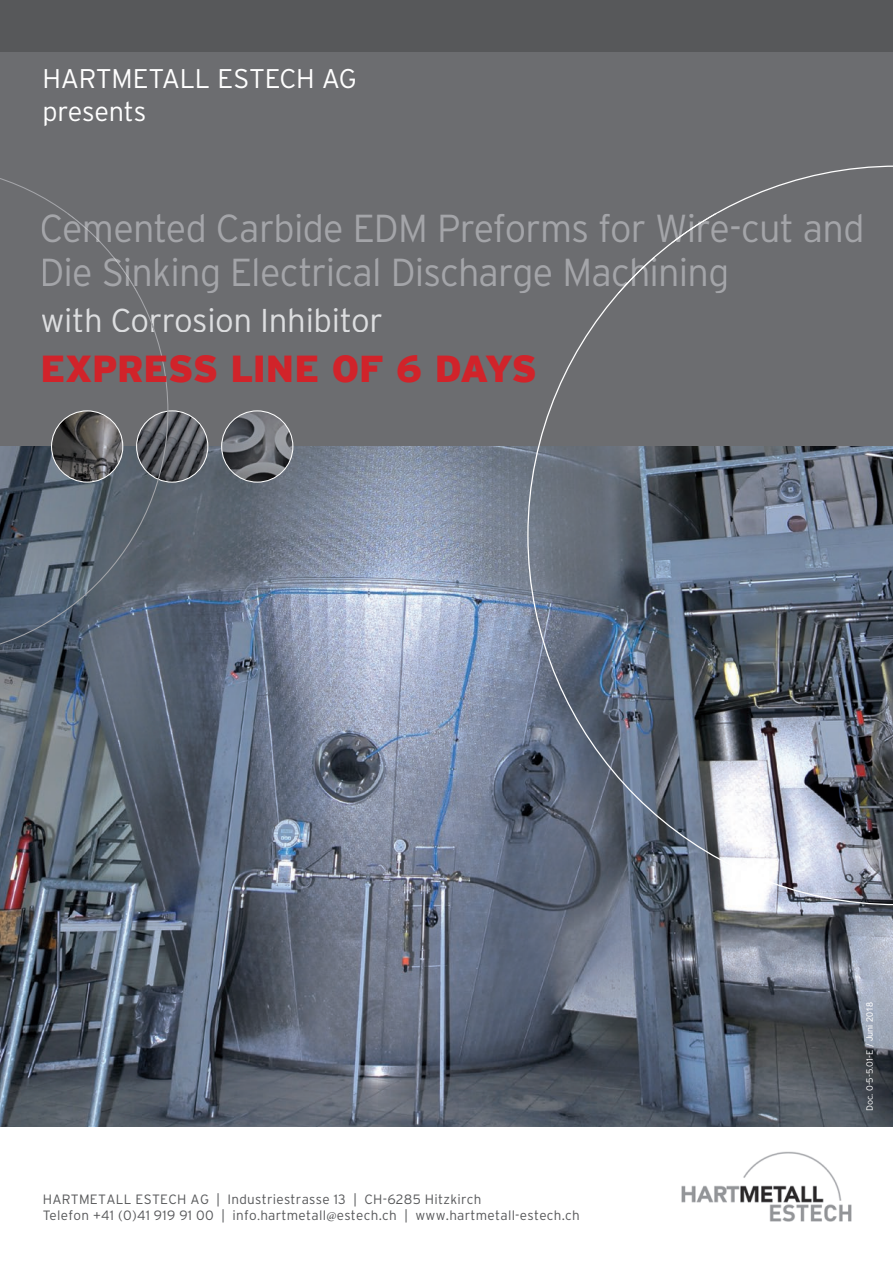
<style>
.page{position:relative;width:893px;height:1263px;background:#fff}
.page>*{position:absolute;margin:0;border:0;box-sizing:border-box;transform-origin:0 0}
.t1{font:300 39px/43.5px "Interstate";letter-spacing:-.02em;color:#a4a5a9}
.t2{font:900 37.5px "Interstate";letter-spacing:-.015em;color:#d1232a}
.t3{font:300 33px "Interstate";letter-spacing:-.01em;color:#dddee0}
.t4{font:300 27px/32.4px "Interstate";letter-spacing:-.01em;color:#fff}
.t5{font:300 13.5px/16.2px "Interstate";letter-spacing:.02em;color:#57585a}
.t6{font:300 9px "Interstate";color:#fff}
.s1{font-family:"Minion Pro";font-weight:400}
.s2{font-family:"Arial";font-weight:400}
</style>
<div class="page">
<img style="left:681px;top:1151px;width:171px;height:71px">
<div style="left:0;top:43px;width:893px;height:406px;background:#6c6d70"></div>
<div style="left:0;top:0;width:893px;height:51px;background:#57585a"></div>
<img style="left:0;top:446px;width:893px;height:681px">
<svg style="left:527px;top:166px;width:366px;height:739px"></svg>
<svg style="left:168px;top:410px;width:40px;height:73px"></svg>
<svg style="left:221px;top:410px;width:72px;height:73px"></svg>
<svg style="left:0;top:178px;width:168px;height:479px"></svg>
<svg style="left:42px;top:214px;width:823px;height:29px"></svg>
<svg style="left:43px;top:257px;width:683px;height:36px"></svg>
<h3 class="t4" style="left:43px;top:62px;width:316px">HARTMETALL ESTECH AG presents</h3>
<h1 class="t1" style="left:39px;top:206px;width:827px">Cemented Carbide EDM Preforms for Wire-cut and<br>Die Sinking Electrical Discharge Machining</h1>
<h3 class="t3" style="left:40px;top:302px;width:344px">with Corrosion Inhibitor</h3>
<h2 class="t2" style="left:40px;top:348px;width:498px">EXPRESS LINE OF 6 DAYS</h2>
<p class="t5" style="left:43px;top:1191px;width:539px">HARTMETALL ESTECH AG | Industriestrasse 13 | CH-6285 Hitzkirch<br>Telefon +41 (0)41 919 91 00 | info<span class="s1">.</span>hartmetall<span class="s1">@</span>estech.ch | www.hartmetall-estech.ch</p>
<p class="t6" style="left:865px;top:1111px;width:110px;rotate:-90deg">Doc. 0-5-5.01-E / <span class="s2">Juni 2018</span></p>
</div>
